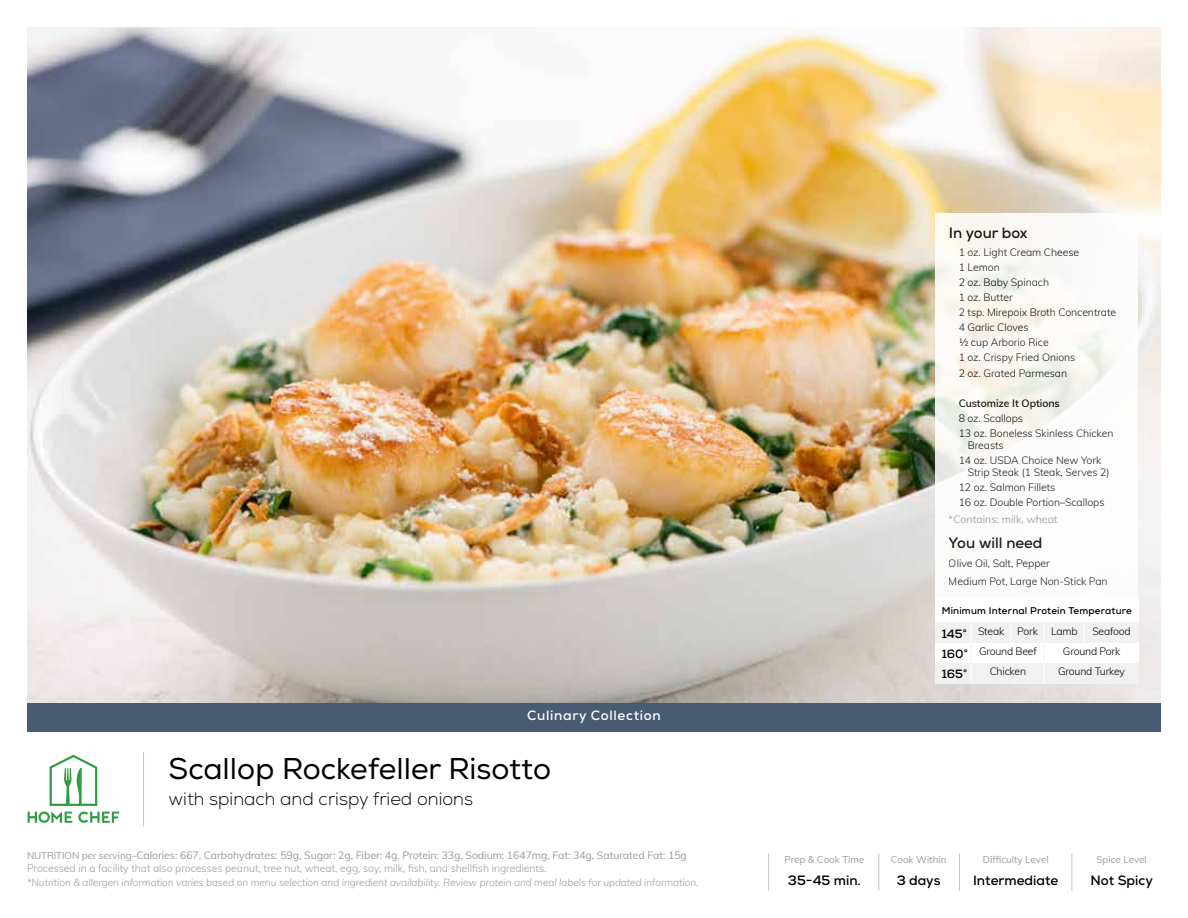
<style>
.page{position:relative;width:1188px;height:918px;background:#fff}
.page>*{position:absolute;margin:0;border:0;box-sizing:border-box;transform-origin:0 0}
.t1{font:30px "Nexa";color:#000}
.t2{font:300 18px "Nexa";color:#000}
.t3{font:700 15px "Nexa";color:#000}
.t4{font:700 13.5px "Nexa";color:#000}
.t5{font:700 13.5px "Nexa";letter-spacing:.05em;color:#fff}
.t6{font:700 12px/20px "Nexa";color:#000;text-align:justify}
.t7{font:300 10.5px/15px "Muli";letter-spacing:-.005em;color:#000}
.t8{font:300 10.5px/13.5px "Muli";letter-spacing:-.005em;color:#9a9a9a}
.t9{font:10.5px "Muli";color:#9a9a9a}
.t10{font:600 10.5px "Muli";letter-spacing:-.005em;color:#000}
.t11{font:italic 300 10.2px "Muli";letter-spacing:-.005em;color:#9a9a9a}
.t12{font:9.75px "Muli";color:#9a9a9a}
.t13{font:700 9.75px "Nexa";letter-spacing:.02em;color:#000}
.s1{font-weight:400;font-size:9.75px}
.s2{font-weight:400}
</style>
<div class="page">
<img style="left:27px;top:27px;width:1134px;height:676px">
<hr style="left:143px;top:752px;width:1px;height:74px;background:#c7c6c5">
<hr style="left:878px;top:854px;width:1px;height:37px;background:#c7c6c5">
<hr style="left:768px;top:854px;width:1px;height:37px;background:#c7c6c5">
<hr style="left:959px;top:854px;width:1px;height:37px;background:#c7c6c5">
<hr style="left:1071px;top:854px;width:1px;height:37px;background:#c7c6c5">
<svg style="left:28px;top:755px;width:91px;height:68px"></svg>
<div style="left:935px;top:213px;width:203px;height:386px;background:#fff"></div>
<div style="left:935px;top:599px;width:203px;height:85px;background:#fff"></div>
<div style="left:935px;top:663px;width:203px;height:21px;background:#f1f1f1"></div>
<div style="left:935px;top:622px;width:203px;height:21px;background:#f1f1f1"></div>
<div style="left:27px;top:703px;width:1134px;height:28px;background:#495b73"></div>
<p class="t5" style="left:527px;top:707px;width:135px">Culinary Collection</p>
<h1 class="t1" style="left:168px;top:751px;width:384px">Scallop Rockefeller Risotto</h1>
<h2 class="t2" style="left:168px;top:788px;width:306px">with spinach and crispy fried onions</h2>
<p class="t8" style="left:27px;top:848px;width:661px"><span class="s1">NUTRITION per serving–</span><span class="s2">Calories: 667, Carbohydrates: 59g, Sugar: 2g, Fiber: 4g, Protein: 33g, Sodium: 1647mg, Fat: 34g, Saturated Fat: 15g<br></span>Processed in a facility that also processes peanut, tree nut, wheat, egg, soy, milk, fish, and shellfish ingredients.</p>
<p class="t11" style="left:27px;top:875px;width:673px">*Nutrition &amp; allergen information varies based on menu selection and ingredient availability. Review protein and meal labels for updated information.</p>
<h3 class="t3" style="left:949px;top:223px;width:80px">In your box</h3>
<p class="t7" style="left:959px;top:245px;width:159px">1 oz. Light Cream Cheese<br>1 Lemon<br>2 oz. Baby Spinach<br>1 oz. Butter<br>2 tsp. Mirepoix Broth Concentrate<br>4 Garlic Cloves<br>½ cup Arborio Rice<br>1 oz. Crispy Fried Onions<br>2 oz. Grated Parmesan</p>
<p class="t10" style="left:959px;top:395px;width:103px">Customize It Options</p>
<p class="t7" style="left:959px;top:410px;width:156px">8 oz. Scallops<br>13 oz. Boneless Skinless Chicken</p>
<p class="t7" style="left:959px;top:437px;width:144px;text-indent:9px">Breasts<br>14 oz. USDA Choice New York</p>
<p class="t7" style="left:959px;top:464px;width:153px;text-indent:9px">Strip Steak (1 Steak, Serves 2)<br>12 oz. Salmon Fillets<br>16 oz. Double Portion–Scallops</p>
<p class="t9" style="left:949px;top:511px;width:110px">*Contains: milk, wheat</p>
<h3 class="t3" style="left:949px;top:533px;width:95px">You will need</h3>
<p class="t7" style="left:949px;top:553px;width:160px;line-height:18.8px">Olive Oil, Salt, Pepper<br>Medium Pot, Large Non-Stick Pan</p>
<p class="t13" style="left:942px;top:605px;width:192px">Minimum Internal Protein Temperature</p>
<p class="t7" style="left:978px;top:623px;width:28px">Steak</p>
<p class="t7" style="left:1051px;top:623px;width:28px">Lamb</p>
<p class="t7" style="left:1092px;top:623px;width:40px">Seafood</p>
<p class="t7" style="left:1058px;top:664px;width:68px">Ground Turkey</p>
<p class="t7" style="left:1017px;top:623px;width:22px">Pork</p>
<p class="t7" style="left:990px;top:664px;width:38px">Chicken</p>
<p class="t6" style="left:942px;top:624px;width:28px">145° 160° 165°</p>
<p class="t7" style="left:979px;top:643px;width:59px">Ground Beef</p>
<p class="t7" style="left:1063px;top:643px;width:59px">Ground Pork</p>
<p class="t12" style="left:784px;top:853px;width:82px">Prep &amp; Cook Time</p>
<p class="t12" style="left:891px;top:853px;width:57px">Cook Within</p>
<p class="t12" style="left:983px;top:853px;width:67px">Difficulty Level</p>
<p class="t12" style="left:1097px;top:853px;width:52px">Spice Level</p>
<p class="t4" style="left:788px;top:872px;width:74px">35-45 min.</p>
<p class="t4" style="left:897px;top:871px;width:45px">3 days</p>
<p class="t4" style="left:973px;top:872px;width:87px">Intermediate</p>
<p class="t4" style="left:1091px;top:872px;width:64px">Not Spicy</p>
</div>
